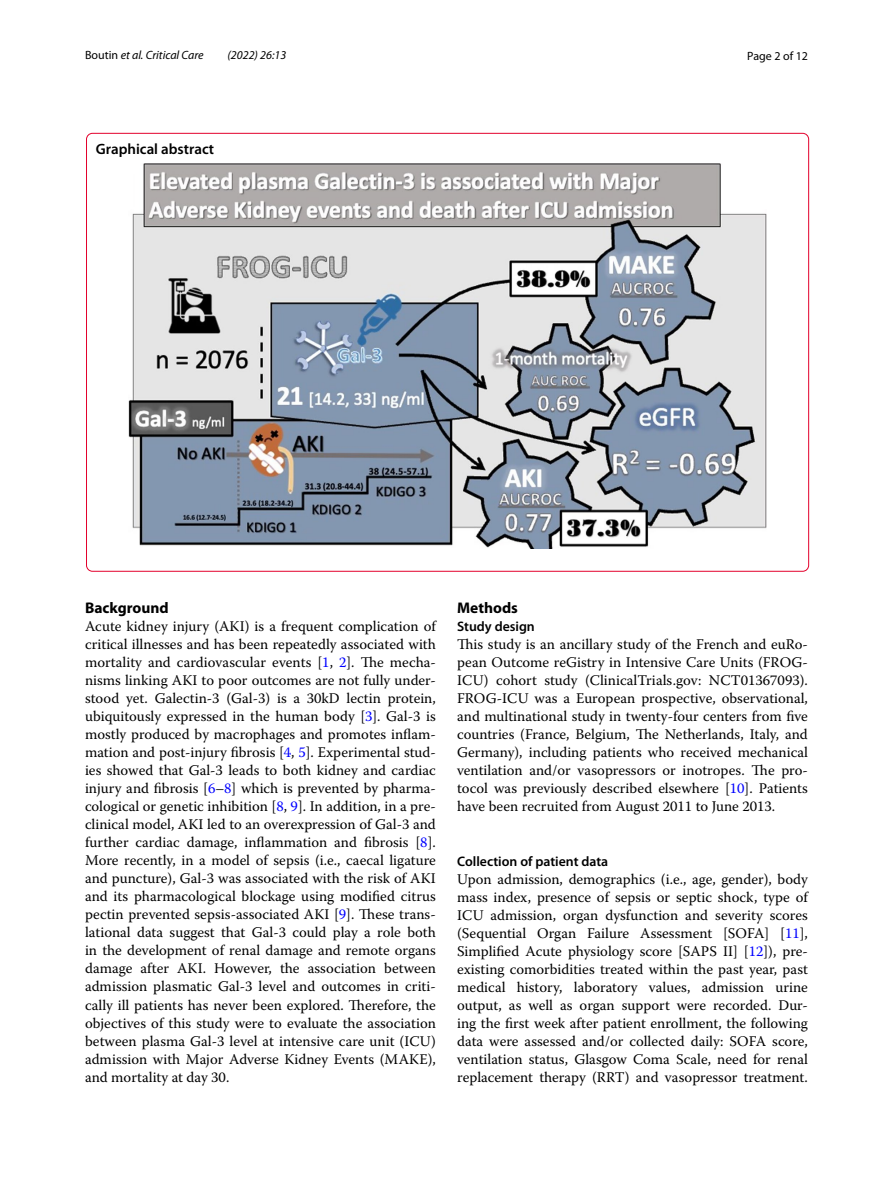
<style>
.page{position:relative;width:893px;height:1187px;background:#fff}
.page>*{position:absolute;margin:0;border:0;box-sizing:border-box;transform-origin:0 0}
.t1{font:700 15.45px "Myriad Pro";color:#000}
.t2{font:600 15px "Myriad Pro";color:#000}
.t3{font:14.7px/18px "Warnock Pro";color:#000;text-align:justify}
.t4{font:600 13.8px "Myriad Pro";color:#000}
.t5{font:italic 12px "Myriad Pro";color:#000}
.t6{font:12px "Myriad Pro";color:#000}
.s1{font-style:normal}
.s2{color:#00f}
</style>
<div class="page">
<img style="left:129px;top:164px;width:637px;height:384px">
<p class="t5" style="left:85px;top:48px;width:120px"><span class="s1">Boutin</span> et al. Critical Care</p>
<p class="t5" style="left:228px;top:48px;width:60px">(2022) 26:13</p>
<p class="t6" style="left:747px;top:48px;width:62px">Page 2 of 12</p>
<p class="t2" style="left:96px;top:139px;width:120px">Graphical abstract</p>
<p class="t1" style="left:85px;top:598px;width:85px">Background</p>
<p class="t3" style="left:85px;top:617px;width:352px">Acute kidney injury (AKI) is a frequent complication of critical illnesses and has been repeatedly associated with mortality and cardiovascular events [<span class="s2">1</span>, <span class="s2">2</span>]. The mecha&shy;nisms linking AKI to poor outcomes are not fully under&shy;stood yet. Galectin-3 (Gal-3) is a 30kD lectin protein, ubiquitously expressed in the human body [<span class="s2">3</span>]. Gal-3 is mostly produced by macrophages and promotes inflam&shy;mation and post-injury fibrosis [<span class="s2">4</span>, <span class="s2">5</span>]. Experimental stud&shy;ies showed that Gal-3 leads to both kidney and cardiac injury and fibrosis [<span class="s2">6</span>–<span class="s2">8</span>] which is prevented by pharma&shy;cological or genetic inhibition [<span class="s2">8</span>, <span class="s2">9</span>]. In addition, in a pre&shy;clinical model, AKI led to an overexpression of Gal-3 and further cardiac damage, inflammation and fibrosis [<span class="s2">8</span>].<br>More recently, in a model of sepsis (i.e., caecal ligature and puncture), Gal-3 was associated with the risk of AKI and its pharmacological blockage using modified citrus pectin prevented sepsis-associated AKI [<span class="s2">9</span>]. These trans&shy;lational data suggest that Gal-3 could play a role both in the development of renal damage and remote organs damage after AKI. However, the association between admission plasmatic Gal-3 level and outcomes in criti&shy;cally ill patients has never been explored. Therefore, the objectives of this study were to evaluate the association between plasma Gal-3 level at intensive care unit (ICU) admission with Major Adverse Kidney Events (MAKE), and mortality at day 30.</p>
<p class="t1" style="left:457px;top:598px;width:62px">Methods</p>
<p class="t4" style="left:457px;top:617px;width:79px">Study design</p>
<p class="t3" style="left:457px;top:635px;width:352px">This study is an ancillary study of the French and euRo&shy;pean Outcome reGistry in Intensive Care Units (FROG-ICU) cohort study (ClinicalTrials.gov: NCT01367093).<br>FROG-ICU was a European prospective, observational, and multinational study in twenty-four centers from five countries (France, Belgium, The Netherlands, Italy, and Germany), including patients who received mechanical ventilation and/or vasopressors or inotropes. The pro&shy;tocol was previously described elsewhere [<span class="s2">10</span>]. Patients have been recruited from August 2011 to June 2013.</p>
<p class="t4" style="left:457px;top:852px;width:153px">Collection of patient data</p>
<p class="t3" style="left:457px;top:870px;width:352px">Upon admission, demographics (i.e., age, gender), body mass index, presence of sepsis or septic shock, type of ICU admission, organ dysfunction and severity scores (Sequential Organ Failure Assessment [SOFA] [<span class="s2">11</span>], Simplified Acute physiology score [SAPS II] [<span class="s2">12</span>]), pre&shy;existing comorbidities treated within the past year, past medical history, laboratory values, admission urine output, as well as organ support were recorded. Dur&shy;ing the first week after patient enrollment, the following data were assessed and/or collected daily: SOFA score, ventilation status, Glasgow Coma Scale, need for renal replacement therapy (RRT) and vasopressor treatment.</p>
</div>
